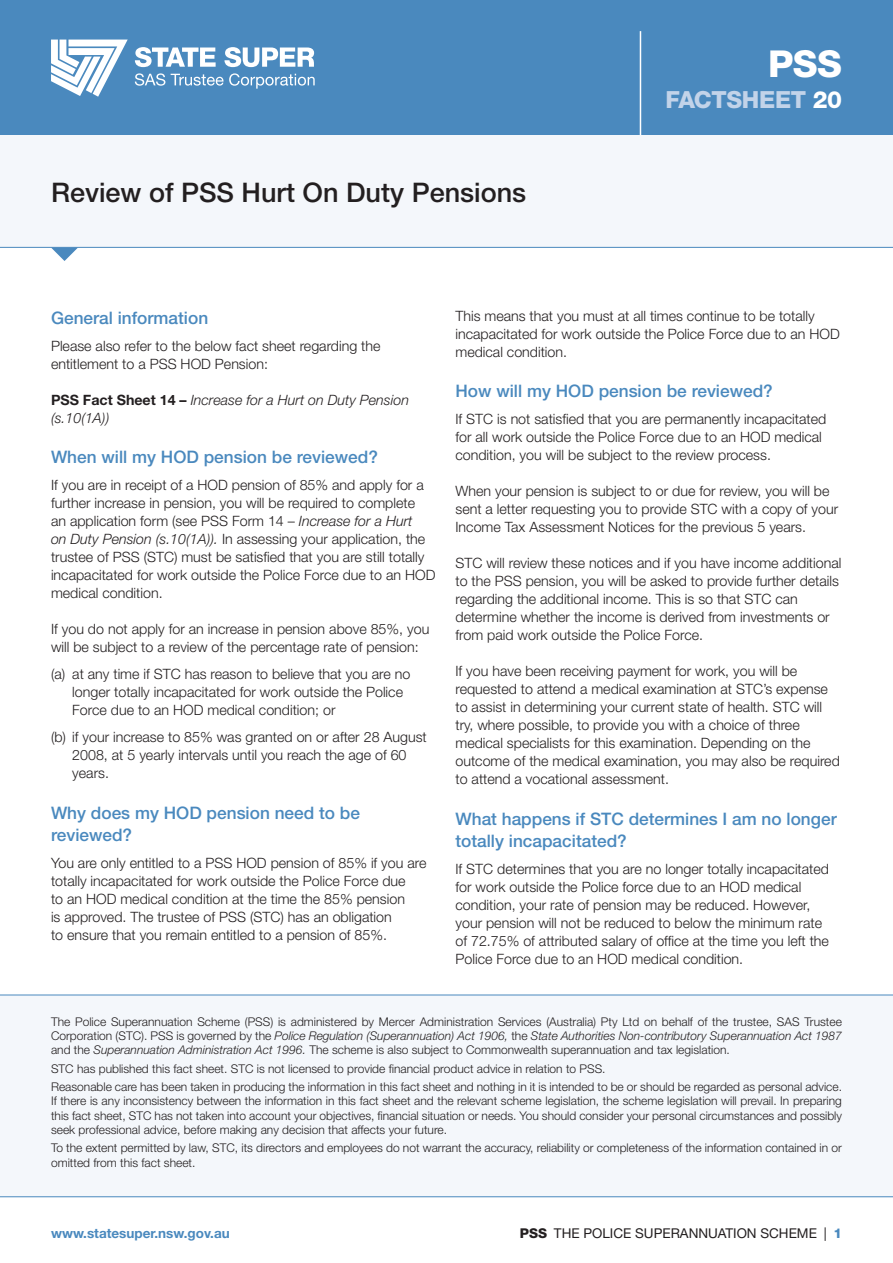
<style>
.page{position:relative;width:893px;height:1263px;background:#fff}
.page>*{position:absolute;margin:0;border:0;box-sizing:border-box;transform-origin:0 0}
.t1{font:800 37.2px "Helvetica Neue LT Std";color:#fff}
.Heading_3{font:500 27px "Helvetica Neue LT";color:#231f20}
.t2{font:800 23.7px "Helvetica Neue LT Std";letter-spacing:-.02em;color:#c2d3e9}
.t3{font:500 17.25px/22.5px "Helvetica Neue LT";color:#4a89be}
.t4{font:300 14.25px/18px "Helvetica Neue LT Std";color:#231f20}
.t5{font:italic 300 14.25px/18px "Helvetica Neue LT";color:#231f20}
.t6{font:13.5px "Helvetica Neue LT";color:#231f20}
.t7{font:700 13.5px "Helvetica Neue LT Std";color:#4a89be}
.t8{font:300 12px/14.2px "Helvetica Neue LT Std";color:#231f20}
.t9{font:italic 300 12px "Helvetica Neue LT";color:#231f20}
.s1{color:#fff}
.s2{font-family:"Helvetica Neue LT Std";font-weight:700;font-style:normal}
.s3{font-family:"Helvetica Neue LT";font-style:italic}
.s4{font-family:"Helvetica Neue LT Std";font-style:normal}
.s5{font-family:"Helvetica Neue LT Std";font-weight:800}
.s6{font-family:"Helvetica Neue LT Std";font-weight:800;color:#4a89be}
</style>
<div class="page">
<div style="left:0;top:995px;width:893px;height:201px;background:#f4f7fb"></div>
<div style="left:0;top:135px;width:893px;height:112px;background:#f4f7fb"></div>
<hr style="left:0;top:995px;width:893px;height:1px;background:#4a89be">
<hr style="left:0;top:1196px;width:893px;height:1px;background:#4a89be">
<svg style="left:51px;top:248px;width:27px;height:13px"></svg>
<hr style="left:0;top:247px;width:893px;height:1px;background:#4a89be">
<div style="left:0;top:0;width:893px;height:135px;background:#4a89be"></div>
<svg style="left:135px;top:47px;width:81px;height:20px"></svg>
<svg style="left:51px;top:40px;width:77px;height:57px"></svg>
<svg style="left:135px;top:73px;width:30px;height:13px"></svg>
<svg style="left:171px;top:73px;width:144px;height:16px"></svg>
<svg style="left:224px;top:47px;width:90px;height:20px"></svg>
<hr style="left:640px;top:31px;width:1px;height:104px;background:#fff">
<p class="Heading_3" style="left:51px;top:176px;width:477px">Review of PSS Hurt On Duty Pensions</p>
<h1 class="t1" style="left:768px;top:41px;width:75px">PSS</h1>
<h3 class="t2" style="left:665px;top:85px;width:178px">FACTSHEET <span class="s1">20</span></h3>
<p class="t3" style="left:51px;top:306px;width:159px">General information</p>
<p class="t4" style="left:51px;top:336px;width:331px">Please also refer to the below fact sheet regarding the entitlement to a PSS HOD Pension:</p>
<p class="t5" style="left:51px;top:391px;width:359px"><span class="s2">PSS Fact Sheet 14 –</span> Increase for a Hurt on Duty Pension (s.10(1A))</p>
<p class="t3" style="left:51px;top:446px;width:328px">When will my HOD pension be reviewed?</p>
<p class="t4" style="left:51px;top:476px;width:386px">If you are in receipt of a HOD pension of 85% and apply for a further increase in pension, you will be required to complete<br>an application form (see PSS Form 14 – <span class="s3">Increase for a Hurt<br>on Duty Pension (s.10(1A)).</span> In assessing your application, the trustee of PSS (STC) must be satisfied that you are still totally incapacitated for work outside the Police Force due to an HOD medical condition.</p>
<p class="t4" style="left:51px;top:620px;width:380px">If you do not apply for an increase in pension above 85%, you will be subject to a review of the percentage rate of pension:</p>
<p class="t4" style="left:72px;top:665px;width:340px;text-indent:-21px">(a) at any time if STC has reason to believe that you are no longer totally incapacitated for work outside the Police<br>Force due to an HOD medical condition; or</p>
<p class="t4" style="left:72px;top:728px;width:356px;text-indent:-21px">(b) if your increase to 85% was granted on or after 28 August<br>2008, at 5 yearly intervals until you reach the age of 60 years.</p>
<p class="t3" style="left:51px;top:801px;width:310px">Why does my HOD pension need to be reviewed?</p>
<p class="t4" style="left:51px;top:854px;width:377px">You are only entitled to a PSS HOD pension of 85% if you are totally incapacitated for work outside the Police Force due<br>to an HOD medical condition at the time the 85% pension<br>is approved. The trustee of PSS (STC) has an obligation<br>to ensure that you remain entitled to a pension of 85%.</p>
<p class="t4" style="left:455px;top:306px;width:386px">This means that you must at all times continue to be totally incapacitated for work outside the Police Force due to an HOD medical condition.</p>
<p class="t3" style="left:455px;top:380px;width:319px">How will my HOD pension be reviewed?</p>
<p class="t4" style="left:455px;top:410px;width:372px">If STC is not satisfied that you are permanently incapacitated for all work outside the Police Force due to an HOD medical condition, you will be subject to the review process.</p>
<p class="t4" style="left:455px;top:482px;width:384px">When your pension is subject to or due for review, you will be sent a letter requesting you to provide STC with a copy of your<br>Income Tax Assessment Notices for the previous 5 years.</p>
<p class="t4" style="left:455px;top:554px;width:387px">STC will review these notices and if you have income additional to the PSS pension, you will be asked to provide further details regarding the additional income. This is so that STC can determine whether the income is derived from investments or from paid work outside the Police Force.</p>
<p class="t4" style="left:455px;top:662px;width:386px">If you have been receiving payment for work, you will be requested to attend a medical examination at STC’s expense to assist in determining your current state of health. STC will try, where possible, to provide you with a choice of three medical specialists for this examination. Depending on the outcome of the medical examination, you may also be required to attend a vocational assessment.</p>
<p class="t3" style="left:455px;top:807px;width:383px">What happens if STC determines I am no longer totally incapacitated?</p>
<p class="t4" style="left:455px;top:860px;width:375px">If STC determines that you are no longer totally incapacitated for work outside the Police force due to an HOD medical condition, your rate of pension may be reduced. However, your pension will not be reduced to below the minimum rate of 72.75% of attributed salary of office at the time you left the Police Force due to an HOD medical condition.</p>
<p class="t8" style="left:51px;top:1014px;width:792px">The Police Superannuation Scheme (PSS) is administered by Mercer Administration Services (Australia) Pty Ltd on behalf of the trustee, SAS Trustee</p>
<p class="t9" style="left:51px;top:1028px;width:792px"><span class="s4">Corporation (STC). PSS is governed by the</span> Police Regulation (Superannuation) Act 1906, <span class="s4">the</span> State Authorities Non-contributory Superannuation Act 1987</p>
<p class="t8" style="left:51px;top:1040px;width:792px;line-height:18.5px">and the <span class="s3">Superannuation Administration Act 1996.</span> The scheme is also subject to Commonwealth superannuation and tax legislation.<br>STC has published this fact sheet. STC is not licensed to provide financial product advice in relation to PSS.<br>Reasonable care has been taken in producing the information in this fact sheet and nothing in it is intended to be or should be regarded as personal advice.</p>
<p class="t8" style="left:51px;top:1094px;width:792px;text-align:justify">If there is any inconsistency between the information in this fact sheet and the relevant scheme legislation, the scheme legislation will prevail. In preparing this fact sheet, STC has not taken into account your objectives, financial situation or needs. You should consider your personal circumstances and possibly seek professional advice, before making any decision that affects your future.</p>
<p class="t8" style="left:51px;top:1141px;width:792px">To the extent permitted by law, STC, its directors and employees do not warrant the accuracy, reliability or completeness of the information contained in or omitted from this fact sheet.</p>
<p class="t7" style="left:51px;top:1224px;width:180px">www.statesuper.nsw.gov.au</p>
<p class="t6" style="left:520px;top:1225px;width:323px"><span class="s5">PSS</span> THE POLICE SUPERANNUATION SCHEME | <span class="s6">1</span></p>
</div>
